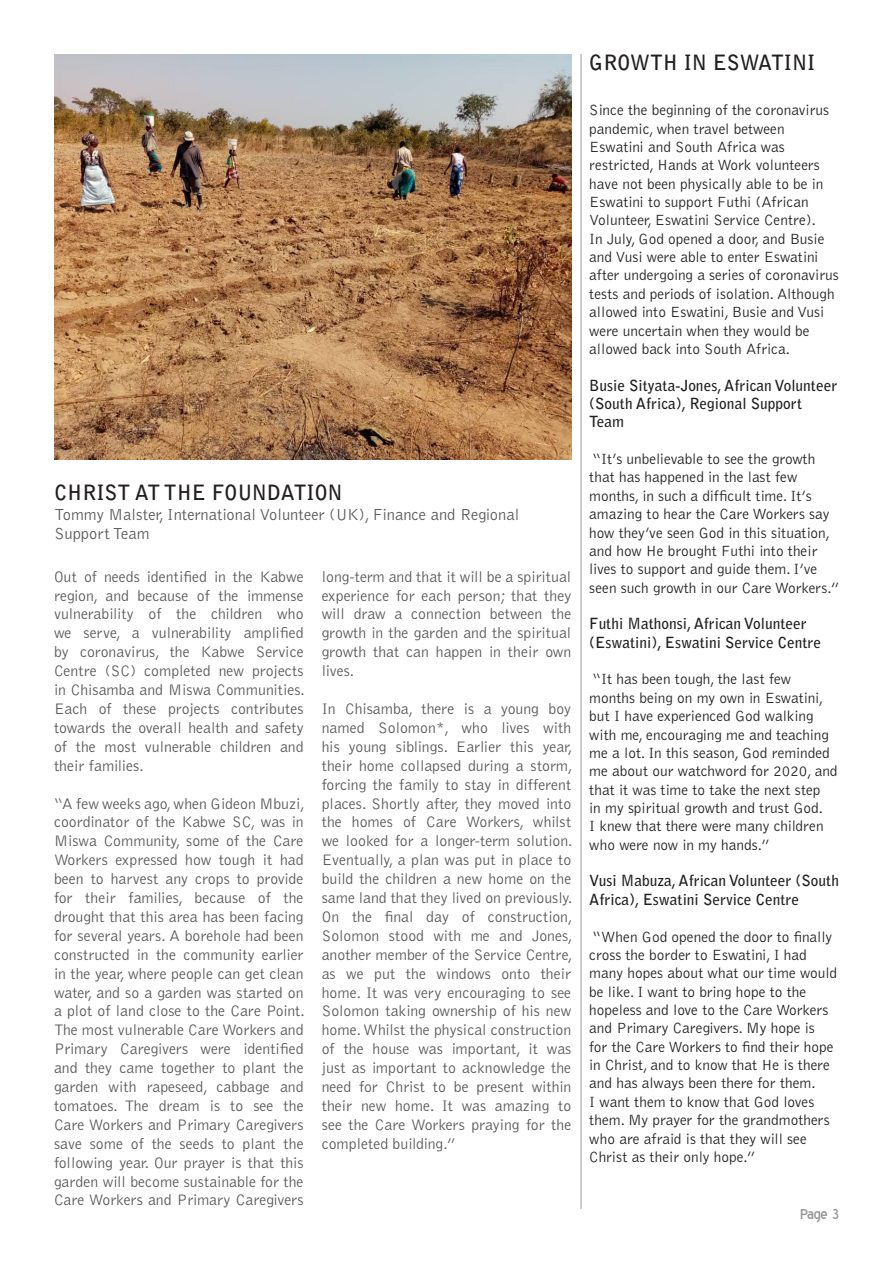
<style>
.page{position:relative;width:893px;height:1263px;background:#fff}
.page>*{position:absolute;margin:0;border:0;box-sizing:border-box;transform-origin:0 0}
.t1{font:700 21px "Bell Gothic Std";color:#231f20}
.t2{font:18px "Blue Highway";color:#939598}
.t3{font:300 16.5px/19.8px "Bell Gothic Std";color:#57585a}
.t4{font:300 15.75px/18.9px "Bell Gothic Std";color:#57585a;text-align:justify}
.t5{font:300 15.3px/18.3px "Bell Gothic Std";color:#231f20}
.t6{font:700 15.3px/18.3px "Bell Gothic Std";color:#231f20}
</style>
<div class="page">
<img style="left:54px;top:54px;width:517px;height:405px">
<hr style="left:580px;top:54px;width:2px;height:1155px;background:#bcbdc0">
<p class="t1" style="left:54px;top:479px;width:290px">CHRIST AT THE FOUNDATION</p>
<p class="t3" style="left:54px;top:505px;width:466px">Tommy Malster, International Volunteer (UK), Finance and Regional<br>Support Team</p>
<p class="t4" style="left:54px;top:567px;width:252px">Out of needs identified in the Kabwe region, and because of the immense vulnerability of the children who we serve, a vulnerability amplified by coronavirus, the Kabwe Service Centre (SC) completed new projects in Chisamba and Miswa Communities.<br>Each of these projects contributes towards the overall health and safety of the most vulnerable children and their families.</p>
<p class="t4" style="left:54px;top:794px;width:252px">“A few weeks ago, when Gideon Mbuzi, coordinator of the Kabwe SC, was in Miswa Community, some of the Care Workers expressed how tough it had been to harvest any crops to provide for their families, because of the drought that this area has been facing for several years. A borehole had been constructed in the community earlier in the year, where people can get clean water, and so a garden was started on a plot of land close to the Care Point.<br>The most vulnerable Care Workers and Primary Caregivers were identified and they came together to plant the garden with rapeseed, cabbage and tomatoes. The dream is to see the Care Workers and Primary Caregivers save some of the seeds to plant the following year. Our prayer is that this garden will become sustainable for the Care Workers and Primary Caregivers</p>
<p class="t4" style="left:322px;top:567px;width:251px">long-term and that it will be a spiritual experience for each person; that they will draw a connection between the growth in the garden and the spiritual growth that can happen in their own lives.</p>
<p class="t4" style="left:322px;top:700px;width:252px">In Chisamba, there is a young boy named Solomon*, who lives with his young siblings. Earlier this year, their home collapsed during a storm, forcing the family to stay in different places. Shortly after, they moved into the homes of Care Workers, whilst we looked for a longer-term solution.<br>Eventually, a plan was put in place to build the children a new home on the same land that they lived on previously.<br>On the final day of construction, Solomon stood with me and Jones, another member of the Service Centre, as we put the windows onto their home. It was very encouraging to see Solomon taking ownership of his new home. Whilst the physical construction of the house was important, it was just as important to acknowledge the need for Christ to be present within their new home. It was amazing to see the Care Workers praying for the completed building.”</p>
<p class="t1" style="left:589px;top:49px;width:228px">GROWTH IN ESWATINI</p>
<p class="t5" style="left:589px;top:101px;width:251px">Since the beginning of the coronavirus pandemic, when travel between Eswatini and South Africa was restricted, Hands at Work volunteers have not been physically able to be in Eswatini to support Futhi (African Volunteer, Eswatini Service Centre).<br>In July, God opened a door, and Busie and Vusi were able to enter Eswatini after undergoing a series of coronavirus tests and periods of isolation. Although allowed into Eswatini, Busie and Vusi were uncertain when they would be allowed back into South Africa.</p>
<p class="t6" style="left:589px;top:376px;width:249px">Busie Sityata-Jones, African Volunteer (South Africa), Regional Support<br>Team</p>
<p class="t5" style="left:589px;top:450px;width:251px">“It’s unbelievable to see the growth that has happened in the last few months, in such a difficult time. It’s amazing to hear the Care Workers say how they’ve seen God in this situation, and how He brought Futhi into their lives to support and guide them. I’ve seen such growth in our Care Workers.”</p>
<p class="t6" style="left:589px;top:615px;width:233px">Futhi Mathonsi, African Volunteer (Eswatini), Eswatini Service Centre</p>
<p class="t5" style="left:589px;top:671px;width:250px">“It has been tough, the last few<br>months being on my own in Eswatini, but I have experienced God walking with me, encouraging me and teaching me a lot. In this season, God reminded me about our watchword for 2020, and that it was time to take the next step<br>in my spiritual growth and trust God.<br>I knew that there were many children who were now in my hands.”</p>
<p class="t6" style="left:589px;top:872px;width:251px">Vusi Mabuza, African Volunteer (South<br>Africa), Eswatini Service Centre</p>
<p class="t5" style="left:589px;top:928px;width:249px">“When God opened the door to finally cross the border to Eswatini, I had many hopes about what our time would be like. I want to bring hope to the hopeless and love to the Care Workers and Primary Caregivers. My hope is<br>for the Care Workers to find their hope in Christ, and to know that He is there and has always been there for them.<br>I want them to know that God loves them. My prayer for the grandmothers who are afraid is that they will see Christ as their only hope.”</p>
<p class="t2" style="left:800px;top:1207px;width:40px">Page 3</p>
</div>
